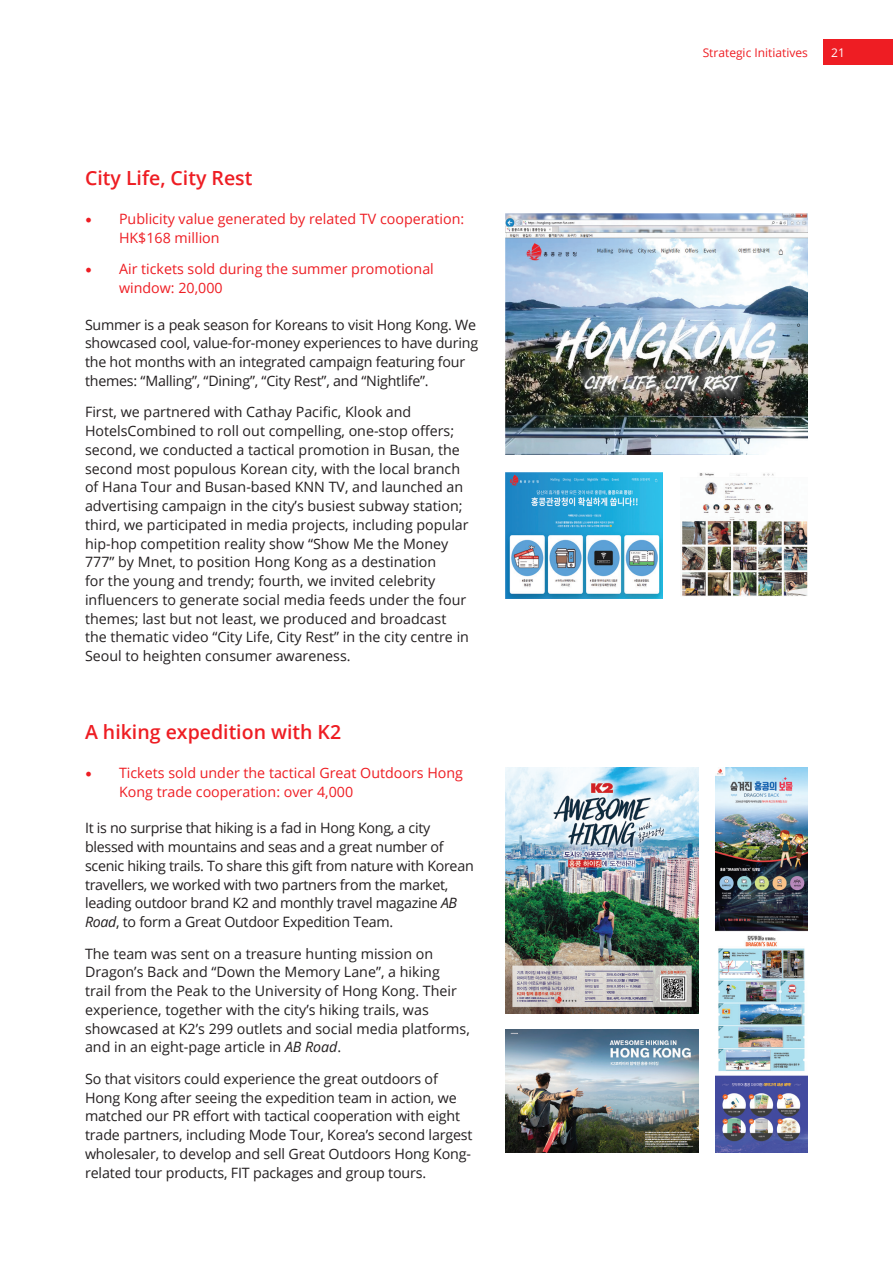
<style>
.page{position:relative;width:893px;height:1263px;background:#fff}
.page>*{position:absolute;margin:0;border:0;box-sizing:border-box;transform-origin:0 0}
.t1{font:600 19.5px "Open Sans";color:#ee1d23}
.t2{font:14.25px/18.8px "Open Sans";color:#231f20}
.t3{font:14.25px/18.8px "Open Sans";letter-spacing:-.02em;color:#231f20}
.t4{font:14.25px/18.8px "Open Sans";color:#ee1d23}
.t5{font:12px "Open Sans";color:#ee1d23}
.t6{font:12px "Open Sans";color:#fff}
.s1{font-family:"Minion Pro";font-size:18px}
.s2{font-style:italic}
</style>
<div class="page">
<div style="left:823px;top:39px;width:70px;height:26px;background:#ee1d23"></div>
<img style="left:505px;top:473px;width:158px;height:126px">
<img style="left:682px;top:473px;width:126px;height:123px">
<img style="left:505px;top:213px;width:303px;height:242px">
<img style="left:505px;top:767px;width:194px;height:246px">
<img style="left:505px;top:1029px;width:194px;height:123px">
<img style="left:715px;top:767px;width:93px;height:385px">
<h1 class="t1" style="left:85px;top:165px;width:169px">City Life, City Rest</h1>
<p class="t4" style="left:119px;top:209px;width:347px;text-indent:-34px"><span class="s1">•</span> Publicity value generated by related TV cooperation:<br>HK$168 million</p>
<p class="t4" style="left:119px;top:260px;width:316px;text-indent:-34px"><span class="s1">•</span> Air tickets sold during the summer promotional window: 20,000</p>
<p class="t2" style="left:85px;top:315px;width:395px">Summer is a peak season for Koreans to visit Hong Kong. We showcased cool, value-for-money experiences to have during the hot months with an integrated campaign featuring four themes: “Malling”, “Dining”, “City Rest”, and “Nightlife”.</p>
<p class="t2" style="left:85px;top:402px;width:385px">First, we partnered with Cathay Pacific, Klook and HotelsCombined to roll out compelling, one-stop offers; second, we conducted a tactical promotion in Busan, the second most populous Korean city, with the local branch of Hana Tour and Busan-based KNN TV, and launched an advertising campaign in the city’s busiest subway station; third, we participated in media projects, including popular hip-hop competition reality show “Show Me the Money 777” by Mnet, to position Hong Kong as a destination<br>for the young and trendy; fourth, we invited celebrity influencers to generate social media feeds under the four themes; last but not least, we produced and broadcast the thematic video “City Life, City Rest” in the city centre in Seoul to heighten consumer awareness.</p>
<h1 class="t1" style="left:85px;top:718px;width:258px">A hiking expedition with K2</h1>
<p class="t4" style="left:119px;top:763px;width:346px;text-indent:-34px"><span class="s1">•</span> Tickets sold under the tactical Great Outdoors Hong<br>Kong trade cooperation: over 4,000</p>
<p class="t3" style="left:85px;top:818px;width:390px">It is no surprise that hiking is a fad in Hong Kong, a city blessed with mountains and seas and a great number of scenic hiking trails. To share this gift from nature with Korean travellers, we worked with two partners from the market, leading outdoor brand K2 and monthly travel magazine <span class="s2">AB Road</span>, to form a Great Outdoor Expedition Team.</p>
<p class="t2" style="left:85px;top:943px;width:386px">The team was sent on a treasure hunting mission on Dragon’s Back and “Down the Memory Lane”, a hiking<br>trail from the Peak to the University of Hong Kong. Their experience, together with the city’s hiking trails, was showcased at K2’s 299 outlets and social media platforms, and in an eight-page article in <span class="s2">AB Road</span>.</p>
<p class="t2" style="left:85px;top:1069px;width:389px">So that visitors could experience the great outdoors of Hong Kong after seeing the expedition team in action, we matched our PR effort with tactical cooperation with eight trade partners, including Mode Tour, Korea’s second largest wholesaler, to develop and sell Great Outdoors Hong Kong&shy;related tour products, FIT packages and group tours.</p>
<p class="t5" style="left:703px;top:44px;width:107px">Strategic Initiatives</p>
<p class="t6" style="left:831px;top:44px;width:15px">21</p>
</div>
